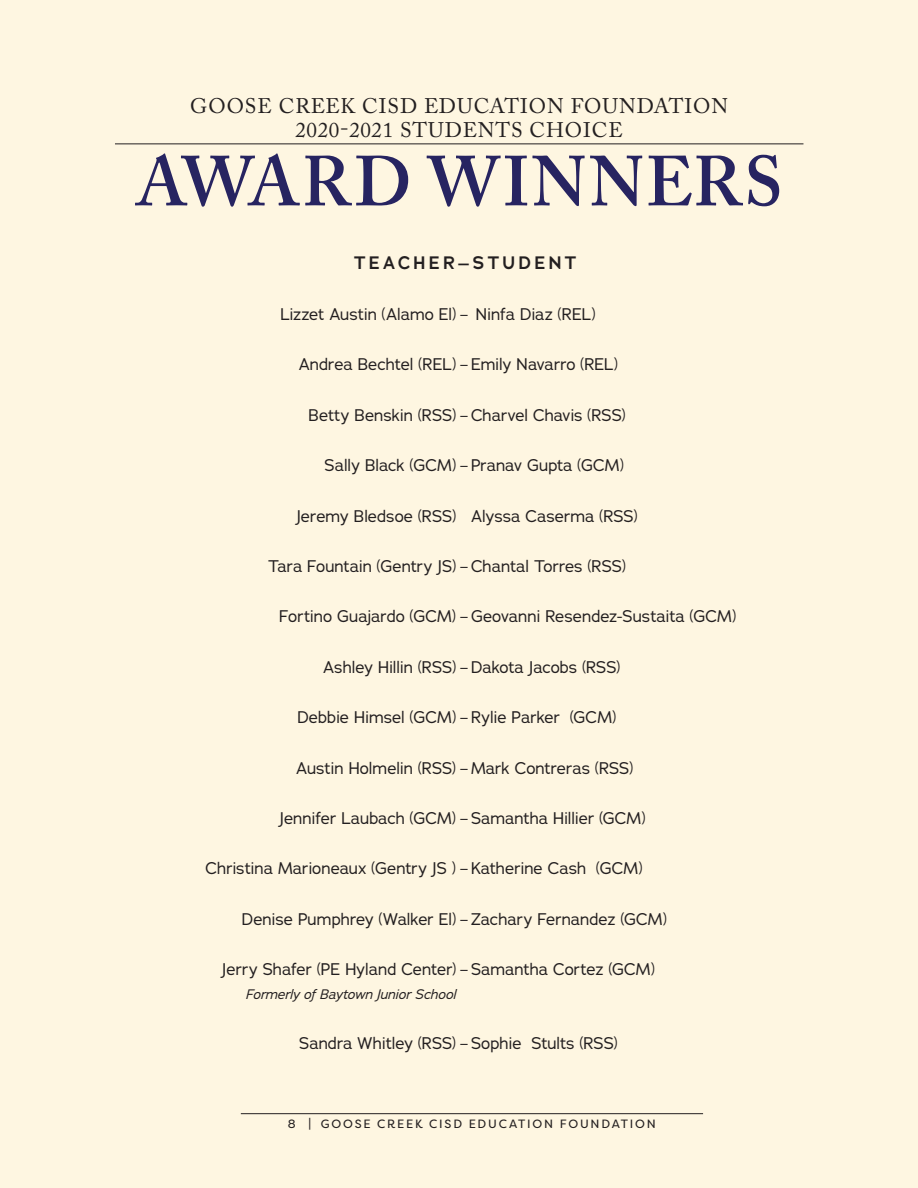
<style>
.page{position:relative;width:918px;height:1188px;background:#fef6e1}
.page>*{position:absolute;margin:0;border:0;box-sizing:border-box;transform-origin:0 0}
.t1{font:600 69.9px "Adobe Caslon Pro";letter-spacing:.03em;color:#272461}
.Name_with_underline{font:21px "Adobe Caslon Pro";letter-spacing:.045em;color:#231f20}
.t2{font:600 18px "Adrianna";letter-spacing:.155em;color:#231f20}
.t3{font:16.5px "Adrianna";letter-spacing:-.005em;color:#231f20}
.t4{font:italic 13.5px "Adrianna";color:#231f20}
.t5{font:12px "Filson Pro";letter-spacing:.155em;color:#231f20}
</style>
<div class="page">
<hr style="left:241px;top:1113px;width:462px;height:1px;background:#231f20">
<hr style="left:115px;top:144px;width:688px;height:1px;background:#231f20">
<p class="Name_with_underline" style="left:190px;top:93px;width:539px">GOOSE CREEK CISD EDUCATION FOUNDATION</p>
<p class="Name_with_underline" style="left:295px;top:117px;width:329px">2020-2021 STUDENTS CHOICE</p>
<p class="t1" style="left:136px;top:140px;width:648px">AWARD WINNERS</p>
<p class="t2" style="left:354px;top:252px;width:225px">TEACHER–STUDENT</p>
<p class="t3" style="left:280px;top:303px;width:316px">Lizzet Austin (Alamo El) Ninfa Diaz (REL)</p>
<p class="t3" style="left:299px;top:354px;width:321px">Andrea Bechtel (REL) Emily Navarro (REL)</p>
<p class="t3" style="left:309px;top:404px;width:319px">Betty Benskin (RSS) Charvel Chavis (RSS)</p>
<p class="t3" style="left:325px;top:455px;width:301px">Sally Black (GCM) Pranav Gupta (GCM)</p>
<p class="t3" style="left:296px;top:505px;width:342px">Jeremy Bledsoe (RSS) Alyssa Caserma (RSS)</p>
<p class="t3" style="left:268px;top:555px;width:359px">Tara Fountain (Gentry JS) Chantal Torres (RSS)</p>
<p class="t3" style="left:279px;top:606px;width:458px">Fortino Guajardo (GCM) Geovanni Resendez-Sustaita (GCM)</p>
<p class="t3" style="left:323px;top:656px;width:299px">Ashley Hillin (RSS) Dakota Jacobs (RSS)</p>
<p class="t3" style="left:297px;top:707px;width:320px">Debbie Himsel (GCM) Rylie Parker (GCM)</p>
<p class="t3" style="left:296px;top:757px;width:338px">Austin Holmelin (RSS) Mark Contreras (RSS)</p>
<p class="t3" style="left:280px;top:808px;width:368px">Jennifer Laubach (GCM) Samantha Hillier (GCM)</p>
<p class="t3" style="left:206px;top:858px;width:438px">Christina Marioneaux (Gentry JS ) Katherine Cash (GCM)</p>
<p class="t3" style="left:242px;top:908px;width:426px">Denise Pumphrey (Walker El) Zachary Fernandez (GCM)</p>
<p class="t3" style="left:222px;top:959px;width:434px">Jerry Shafer (PE Hyland Center) Samantha Cortez (GCM)</p>
<p class="t4" style="left:246px;top:985px;width:212px">Formerly of Baytown Junior School</p>
<p class="t3" style="left:299px;top:1033px;width:320px">Sandra Whitley (RSS) Sophie Stults (RSS)</p>
<p class="t5" style="left:288px;top:1116px;width:370px">8 | GOOSE CREEK CISD EDUCATION FOUNDATION</p>
</div>
